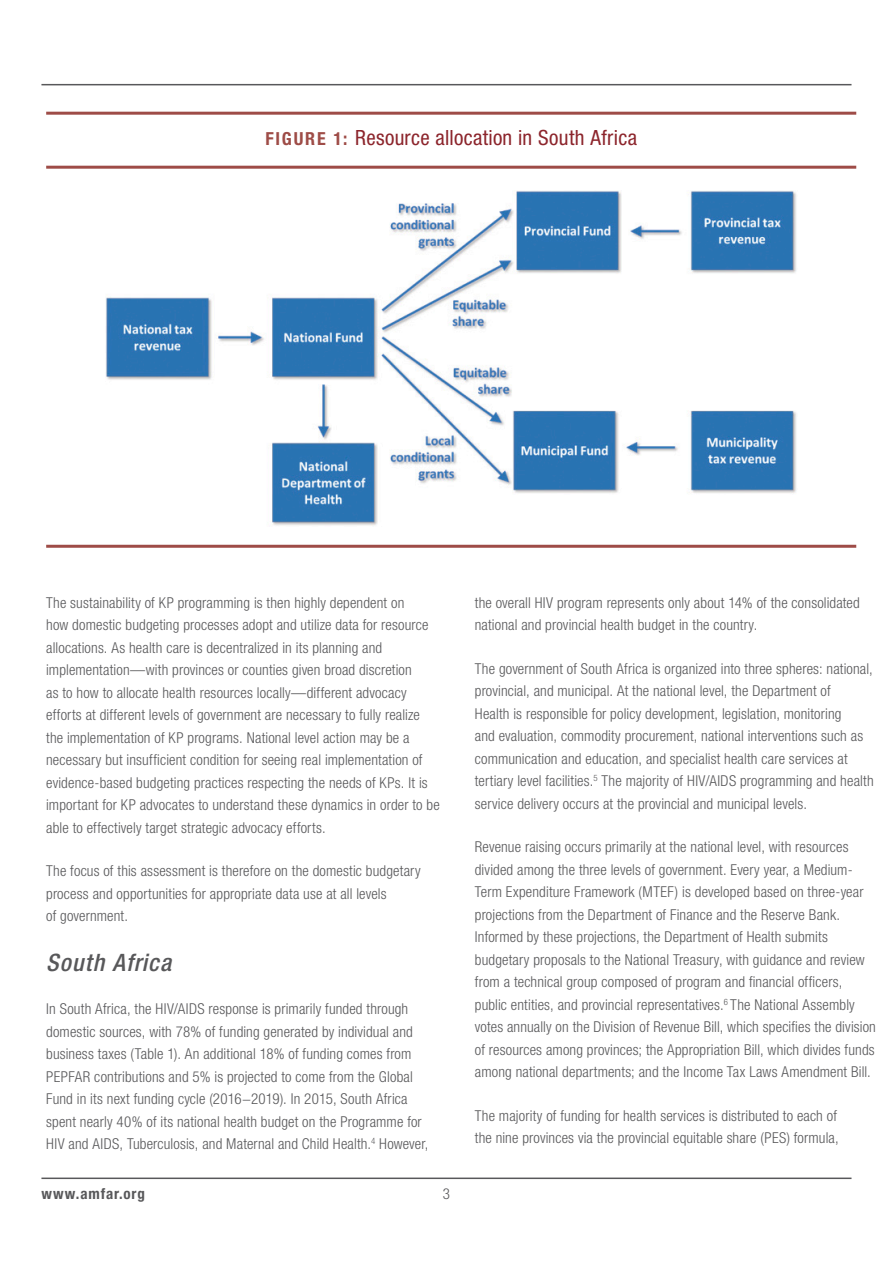
<style>
.page{position:relative;width:893px;height:1263px;background:#fff}
.page>*{position:absolute;margin:0;border:0;box-sizing:border-box;transform-origin:0 0}
._3_Main_Text{font:italic 500 condensed 24px "Helvetica Neue LT Std";letter-spacing:.045em;color:#58585a}
._8_Figure___Table_Ti{font:condensed 21px "Helvetica Neue LT Std";letter-spacing:.015em;color:#8c252c}
._3_Main_Text-2{font:300 condensed 15px/22.5px "Helvetica Neue LT Std";letter-spacing:.01em;color:#58585a}
.t1{font:700 condensed 15px "Helvetica Neue LT Std";letter-spacing:.06em;color:#58585a}
.s1{font-weight:700;font-size:18px;color:#9e4c47}
</style>
<div class="page">
<hr style="left:41px;top:1177px;width:810px;height:2px;background:#58585a">
<hr style="left:41px;top:84px;width:810px;height:1px;background:#58585a">
<hr style="left:46px;top:545px;width:810px;height:3px;background:#9e4c47">
<img style="left:105px;top:191px;width:692px;height:335px">
<hr style="left:46px;top:112px;width:810px;height:3px;background:#9e4c47">
<hr style="left:46px;top:166px;width:810px;height:3px;background:#9e4c47">
<p class="_8_Figure___Table_Ti" style="left:265px;top:126px;width:373px"><span class="s1">FIGURE 1:</span> Resource allocation in South Africa</p>
<p class="_3_Main_Text-2" style="left:46px;top:591px;width:395px">The sustainability of KP programming is then highly dependent on<br>how domestic budgeting processes adopt and utilize data for resource allocations. As health care is decentralized in its planning and implementation—with provinces or counties given broad discretion<br>as to how to allocate health resources locally—different advocacy efforts at different levels of government are necessary to fully realize the implementation of KP programs. National level action may be a necessary but insufficient condition for seeing real implementation of evidence-based budgeting practices respecting the needs of KPs. It is important for KP advocates to understand these dynamics in order to be able to effectively target strategic advocacy efforts.</p>
<p class="_3_Main_Text-2" style="left:46px;top:860px;width:376px">The focus of this assessment is therefore on the domestic budgetary process and opportunities for appropriate data use at all levels<br>of government.</p>
<p class="_3_Main_Text" style="left:46px;top:948px;width:126px">South Africa</p>
<p class="_3_Main_Text-2" style="left:46px;top:998px;width:384px">In South Africa, the HIV/AIDS response is primarily funded through domestic sources, with 78% of funding generated by individual and business taxes (Table 1). An additional 18% of funding comes from PEPFAR contributions and 5% is projected to come from the Global Fund in its next funding cycle (2016−2019). In 2015, South Africa spent nearly 40% of its national health budget on the Programme for HIV and AIDS, Tuberculosis, and Maternal and Child Health.<sup>4</sup> However,</p>
<p class="t1" style="left:41px;top:1184px;width:105px">www.amfar.org</p>
<p class="_3_Main_Text-2" style="left:443px;top:1182px;width:9px">3</p>
<p class="_3_Main_Text-2" style="left:475px;top:591px;width:386px">the overall HIV program represents only about 14% of the consolidated national and provincial health budget in the country.</p>
<p class="_3_Main_Text-2" style="left:475px;top:657px;width:400px">The government of South Africa is organized into three spheres: national, provincial, and municipal. At the national level, the Department of<br>Health is responsible for policy development, legislation, monitoring<br>and evaluation, commodity procurement, national interventions such as communication and education, and specialist health care services at tertiary level facilities.<sup>5</sup> The majority of HIV/AIDS programming and health service delivery occurs at the provincial and municipal levels.</p>
<p class="_3_Main_Text-2" style="left:475px;top:836px;width:403px">Revenue raising occurs primarily at the national level, with resources divided among the three levels of government. Every year, a Medium-Term Expenditure Framework (MTEF) is developed based on three-year projections from the Department of Finance and the Reserve Bank.<br>Informed by these projections, the Department of Health submits budgetary proposals to the National Treasury, with guidance and review from a technical group composed of program and financial officers, public entities, and provincial representatives.<sup>6</sup> The National Assembly votes annually on the Division of Revenue Bill, which specifies the division of resources among provinces; the Appropriation Bill, which divides funds among national departments; and the Income Tax Laws Amendment Bill.</p>
<p class="_3_Main_Text-2" style="left:475px;top:1104px;width:365px">The majority of funding for health services is distributed to each of the nine provinces via the provincial equitable share (PES) formula,</p>
</div>
